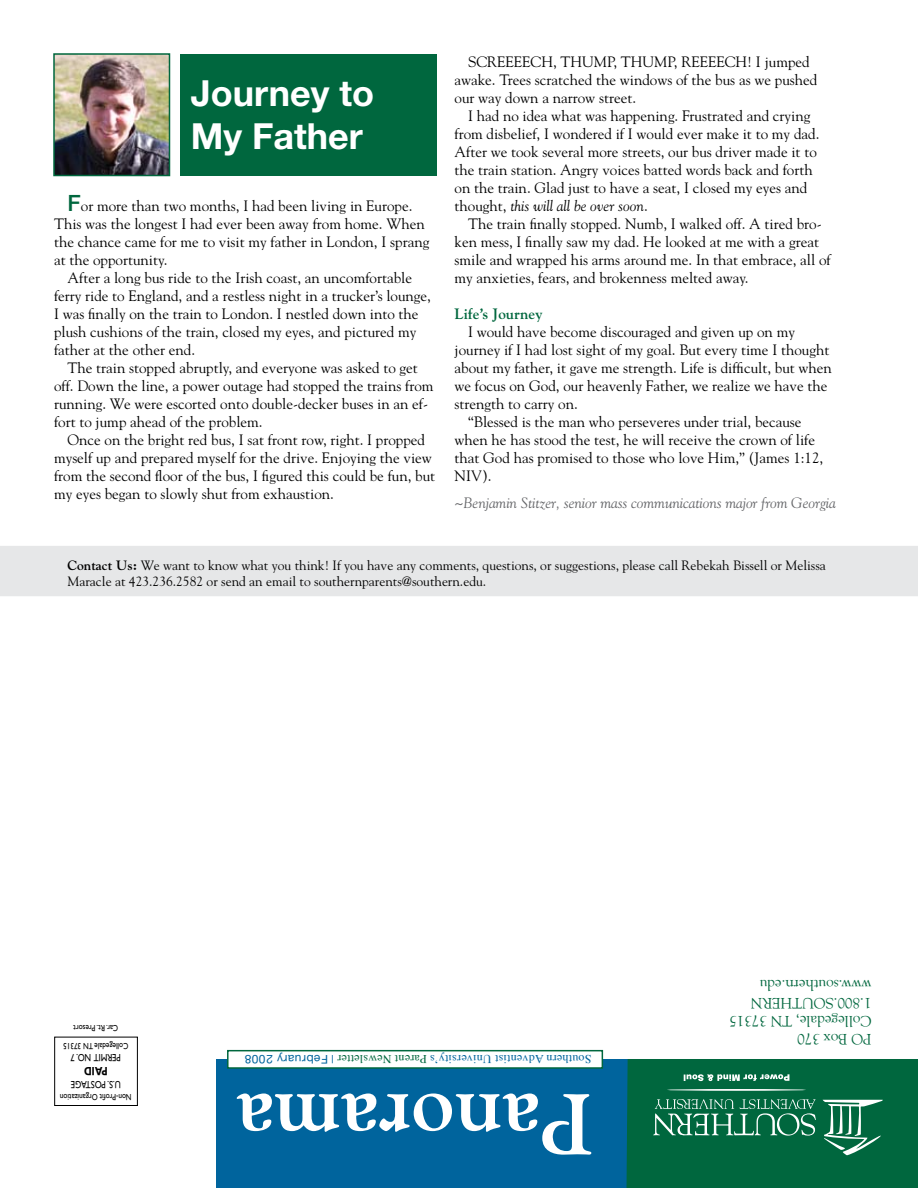
<style>
.page{position:relative;width:918px;height:1188px;background:#fff}
.page>*{position:absolute;margin:0;border:0;box-sizing:border-box;transform-origin:0 0}
.t1{font:700 85.5px "Goudy";color:#fff}
.t2{font:700 36px/43.2px "Helvetica Neue";color:#fff}
.t3{font:15px/18px "Goudy";color:#000}
.t4{font:15px/18px "Goudy";color:#00673e}
.t5{font:italic 15px "Goudy";letter-spacing:-.005em;color:#636467}
.t6{font:700 15px "Goudy";color:#00673e}
.t7{font:13.5px/16.2px "Goudy";color:#000}
.t8{font:12px "Times";letter-spacing:.02em;color:#00649d}
.t9{font:700 12px "Gill Sans";color:#000;scale:.8 1}
.t10{font:10.5px "Gill Sans";color:#000;scale:.8 1}
.t11{font:9px/18.3px "Gill Sans";color:#000;text-align:center;scale:.8 1}
.s1{font-family:"Helvetica Neue";font-weight:500;font-size:22.5px;color:#00673e}
.s2{font-style:italic}
.s3{font-weight:700}
.s4{color:#00673e}
.s5{font-family:"Helvetica Neue"}
</style>
<div class="page">
<img style="left:56px;top:56px;width:111px;height:117px">
<div style="left:53px;top:53px;width:117px;height:123px;border:2px solid #00673e"></div>
<div style="left:180px;top:54px;width:256px;height:122px;background:#00673e"></div>
<div style="left:0;top:546px;width:918px;height:50px;background:#e6e7e8"></div>
<div style="left:54px;top:1037px;width:84px;height:69px;border:1px solid #000"></div>
<div style="left:216px;top:1059px;width:412px;height:129px;background:#00649d"></div>
<div style="left:227px;top:1050px;width:376px;height:19px;background:#fff;border:2px solid #00673e"></div>
<svg style="left:627px;top:1059px;width:291px;height:129px;background:#10704a"></svg>
<hr style="left:667px;top:1089px;width:139px;height:2px;background:#fff;border-radius:50%">
<h2 class="t2" style="left:191px;top:71px;width:185px">Journey to<br>My Father</h2>
<p class="t3" style="left:54px;top:197px;width:377px;text-indent:13px"><span class="s1">F</span>or more than two months, I had been living in Europe.<br>This was the longest I had ever been away from home. When the chance came for me to visit my father in London, I sprang at the opportunity.</p>
<p class="t3" style="left:54px;top:269px;width:378px;text-indent:14px">After a long bus ride to the Irish coast, an uncomfortable ferry ride to England, and a restless night in a trucker’s lounge, I was finally on the train to London. I nestled down into the plush cushions of the train, closed my eyes, and pictured my father at the other end.</p>
<p class="t3" style="left:54px;top:359px;width:381px;text-indent:14px">The train stopped abruptly, and everyone was asked to get off. Down the line, a power outage had stopped the trains from running. We were escorted onto double-decker buses in an ef&shy;fort to jump ahead of the problem.</p>
<p class="t3" style="left:54px;top:431px;width:383px;text-indent:14px">Once on the bright red bus, I sat front row, right. I propped myself up and prepared myself for the drive. Enjoying the view from the second floor of the bus, I figured this could be fun, but my eyes began to slowly shut from exhaustion.</p>
<p class="t3" style="left:455px;top:53px;width:364px;text-indent:14px">SCREEEECH, THUMP, THUMP, REEEECH! I jumped awake. Trees scratched the windows of the bus as we pushed our way down a narrow street.</p>
<p class="t3" style="left:455px;top:107px;width:366px;text-indent:14px">I had no idea what was happening. Frustrated and crying from disbelief, I wondered if I would ever make it to my dad.<br>After we took several more streets, our bus driver made it to the train station. Angry voices batted words back and forth on the train. Glad just to have a seat, I closed my eyes and thought, <span class="s2">this will all be over soon</span>.</p>
<p class="t3" style="left:455px;top:215px;width:378px;text-indent:14px">The train finally stopped. Numb, I walked off. A tired bro&shy;ken mess, I finally saw my dad. He looked at me with a great smile and wrapped his arms around me. In that embrace, all of my anxieties, fears, and brokenness melted away.</p>
<p class="t6" style="left:455px;top:305px;width:90px">Life’s Journey</p>
<p class="t3" style="left:468px;top:323px;width:329px">I would have become discouraged and given up on my</p>
<p class="t3" style="left:455px;top:341px;width:376px">journey if I had lost sight of my goal. But every time I thought</p>
<p class="t3" style="left:455px;top:359px;width:379px">about my father, it gave me strength. Life is difficult, but when</p>
<p class="t3" style="left:455px;top:377px;width:375px">we focus on God, our heavenly Father, we realize we have the</p>
<p class="t3" style="left:455px;top:395px;width:125px">strength to carry on.</p>
<p class="t3" style="left:468px;top:413px;width:335px">“Blessed is the man who perseveres under trial, because</p>
<p class="t3" style="left:455px;top:431px;width:362px">when he has stood the test, he will receive the crown of life</p>
<p class="t3" style="left:455px;top:449px;width:370px">that God has promised to those who love Him,” (James 1:12,</p>
<p class="t3" style="left:455px;top:467px;width:39px">NIV).</p>
<p class="t5" style="left:454px;top:494px;width:383px">~Benjamin Stitzer, senior mass communications major from Georgia</p>
<p class="t7" style="left:68px;top:557px;width:760px"><span class="s3">Contact Us:</span> We want to know what you think! If you have any comments, questions, or suggestions, please call Rebekah Bissell or Melissa<br>Maracle at 423.236.2582 or send an email to southernparents@southern.edu.</p>
<p class="t11" style="left:128px;top:1056px;width:83px;rotate:-180deg">Collegedale TN 37315<br>Car. Rt. Presort</p>
<p class="t10" style="left:121px;top:1064px;width:64px;rotate:-180deg">PERMIT NO. 7</p>
<p class="t9" style="left:108px;top:1078px;width:31px;rotate:-180deg">PAID</p>
<p class="t10" style="left:121px;top:1091px;width:64px;rotate:-180deg">U.S. POSTAGE</p>
<p class="t11" style="left:132px;top:1106px;width:91px;rotate:-180deg">Non-Profit Organization</p>
<p class="t8" style="left:592px;top:1070px;width:348px;rotate:-180deg">Southern Adventist University’s <span class="s4">Parent Newsletter</span> | <span class="s5">February 2008</span></p>
<h1 class="t1" style="left:592px;top:1175px;width:358px;rotate:-180deg">Panorama</h1>
<p class="t4" style="left:871px;top:1048px;width:144px;rotate:-180deg">PO Box 370<br>Collegedale, TN 37315<br>1.800.SOUTHERN www.southern.edu</p>
</div>
